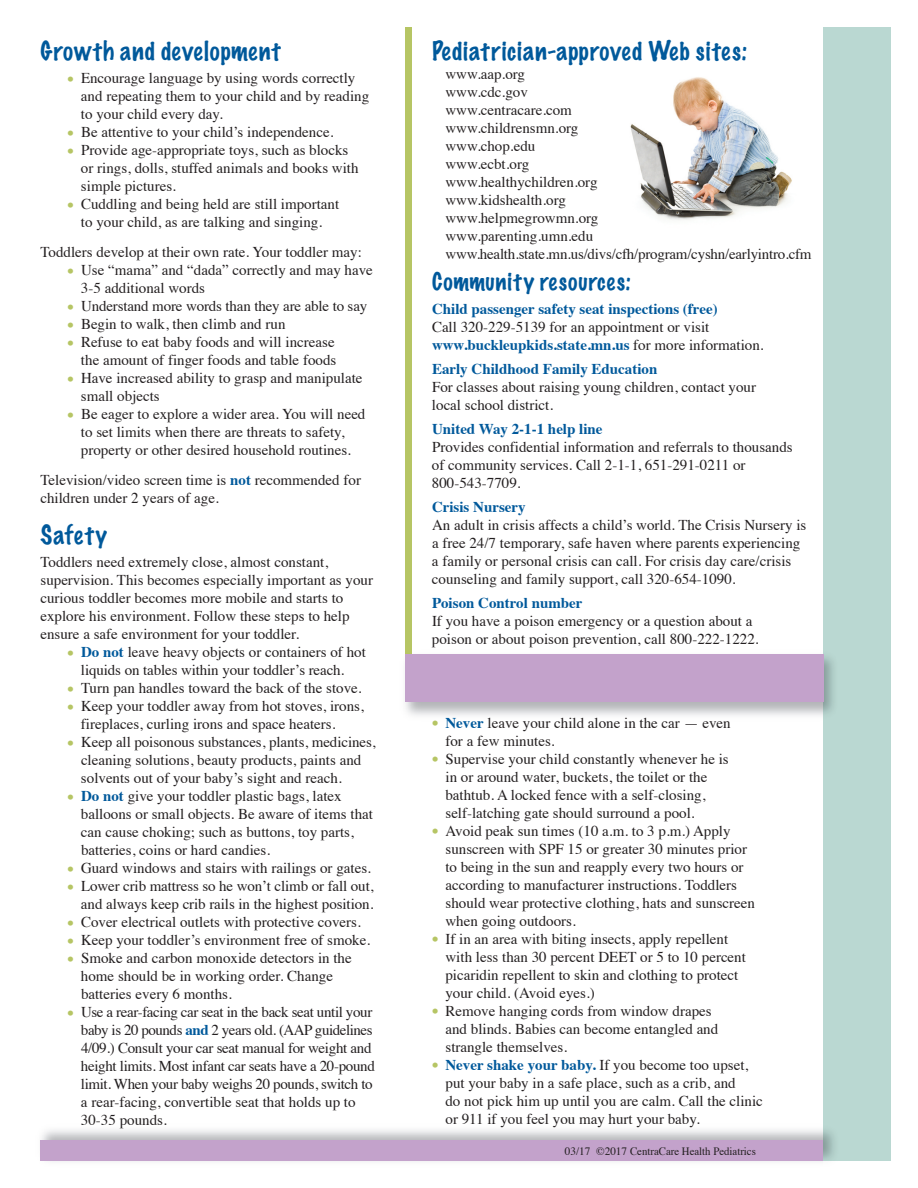
<style>
.page{position:relative;width:918px;height:1188px;background:#fff}
.page>*{position:absolute;margin:0;border:0;box-sizing:border-box;transform-origin:0 0}
.t1{font:100 24px "Marker Felt";letter-spacing:.04em;color:#00599b}
.t2{font:100 22.5px "Marker Felt";letter-spacing:.04em;color:#00599b}
.t3{font:15px/18px "Times";color:#231f20}
.t4{font:15px/18px "Times";letter-spacing:-.025em;color:#231f20}
.t5{font:700 15px "Times";color:#00599b}
.t6{font:11.25px "Times";color:#231f20}
.s1{font-size:18px;color:#b6c564}
.s2{font-weight:700;color:#00599b}
</style>
<div class="page">
<img style="left:630px;top:77px;width:162px;height:143px">
<div style="left:405px;top:27px;width:7px;height:661px;background:#b6c564"></div>
<div style="left:405px;top:655px;width:419px;height:47px;background:#c3a2cb"></div>
<div style="left:40px;top:1141px;width:783px;height:20px;background:#c3a2cb"></div>
<h1 class="t1" style="left:40px;top:39px;width:242px">Growth and development</h1>
<p class="t3" style="left:81px;top:70px;width:290px;text-indent:-13px"><span class="s1">•</span> Encourage language by using words correctly and repeating them to your child and by reading to your child every day.</p>
<p class="t3" style="left:68px;top:124px;width:267px"><span class="s1">•</span> Be attentive to your child’s independence.</p>
<p class="t3" style="left:81px;top:142px;width:279px;text-indent:-13px"><span class="s1">•</span> Provide age-appropriate toys, such as blocks or rings, dolls, stuffed animals and books with simple pictures.</p>
<p class="t3" style="left:68px;top:196px;width:273px;text-align:center"><span class="s1">•</span> Cuddling and being held are still important to your child, as are talking and singing.</p>
<p class="t3" style="left:40px;top:244px;width:323px">Toddlers develop at their own rate. Your toddler may:</p>
<p class="t3" style="left:81px;top:262px;width:293px;text-indent:-13px"><span class="s1">•</span> Use “mama” and “dada” correctly and may have<br>3-5 additional words</p>
<p class="t3" style="left:68px;top:298px;width:301px"><span class="s1">•</span> Understand more words than they are able to say</p>
<p class="t3" style="left:68px;top:316px;width:220px"><span class="s1">•</span> Begin to walk, then climb and run</p>
<p class="t3" style="left:68px;top:334px;width:270px;text-align:right"><span class="s1">•</span> Refuse to eat baby foods and will increase the amount of finger foods and table foods</p>
<p class="t3" style="left:81px;top:370px;width:283px;text-indent:-13px"><span class="s1">•</span> Have increased ability to grasp and manipulate small objects</p>
<p class="t3" style="left:68px;top:406px;width:299px;text-align:center"><span class="s1">•</span> Be eager to explore a wider area. You will need to set limits when there are threats to safety, property or other desired household routines.</p>
<p class="t3" style="left:40px;top:472px;width:322px">Television/video screen time is <span class="s2">not</span> recommended for children under 2 years of age.</p>
<h1 class="t1" style="left:40px;top:523px;width:68px">Safety</h1>
<p class="t3" style="left:40px;top:554px;width:334px">Toddlers need extremely close, almost constant, supervision. This becomes especially important as your curious toddler becomes more mobile and starts to explore his environment. Follow these steps to help ensure a safe environment for your toddler.</p>
<p class="t3" style="left:68px;top:644px;width:300px;text-align:center"><span class="s1">•</span> <span class="s2">Do not</span> leave heavy objects or containers of hot liquids on tables within your toddler’s reach.</p>
<p class="t3" style="left:68px;top:680px;width:296px"><span class="s1">•</span> Turn pan handles toward the back of the stove.</p>
<p class="t3" style="left:81px;top:698px;width:284px;text-indent:-13px"><span class="s1">•</span> Keep your toddler away from hot stoves, irons, fireplaces, curling irons and space heaters.</p>
<p class="t3" style="left:81px;top:734px;width:296px;text-indent:-13px"><span class="s1">•</span> Keep all poisonous substances, plants, medicines, cleaning solutions, beauty products, paints and solvents out of your baby’s sight and reach.</p>
<p class="t3" style="left:81px;top:788px;width:294px;text-indent:-13px"><span class="s1">•</span> <span class="s2">Do not</span> give your toddler plastic bags, latex balloons or small objects. Be aware of items that can cause choking; such as buttons, toy parts, batteries, coins or hard candies.</p>
<p class="t3" style="left:68px;top:860px;width:305px"><span class="s1">•</span> Guard windows and stairs with railings or gates.</p>
<p class="t3" style="left:68px;top:878px;width:307px;text-align:right"><span class="s1">•</span> Lower crib mattress so he won’t climb or fall out, and always keep crib rails in the highest position.</p>
<p class="t3" style="left:68px;top:914px;width:295px"><span class="s1">•</span> Cover electrical outlets with protective covers.</p>
<p class="t3" style="left:68px;top:932px;width:304px"><span class="s1">•</span> Keep your toddler’s environment free of smoke.</p>
<p class="t3" style="left:81px;top:950px;width:272px;text-indent:-13px"><span class="s1">•</span> Smoke and carbon monoxide detectors in the home should be in working order. Change batteries every 6 months.</p>
<p class="t4" style="left:81px;top:1004px;width:295px;text-indent:-13px"><span class="s1">•</span> Use a rear-facing car seat in the back seat until your baby is 20 pounds <span class="s2">and</span> 2 years old. (AAP guidelines 4/09.) Consult your car seat manual for weight and height limits. Most infant car seats have a 20-pound limit. When your baby weighs 20 pounds, switch to a rear-facing, convertible seat that holds up to 30-35 pounds.</p>
<h1 class="t1" style="left:432px;top:39px;width:317px">Pediatrician-approved Web sites:</h1>
<p class="t3" style="left:445px;top:66px;width:368px">www.aap.org<br>www.cdc.gov<br>www.centracare.com<br>www.childrensmn.org<br>www.chop.edu<br>www.ecbt.org<br>www.healthychildren.org<br>www.kidshealth.org<br>www.helpmegrowmn.org<br>www.parenting.umn.edu www.health.state.mn.us/divs/cfh/program/cyshn/earlyintro.cfm</p>
<h2 class="t2" style="left:432px;top:271px;width:200px">Community resources:</h2>
<p class="t5" style="left:432px;top:302px;width:287px">Child passenger safety seat inspections (free)</p>
<p class="t3" style="left:432px;top:319px;width:333px">Call 320-229-5139 for an appointment or visit <span class="s2">www.buckleupkids.state.mn.us</span> for more information.</p>
<p class="t5" style="left:432px;top:362px;width:227px">Early Childhood Family Education</p>
<p class="t3" style="left:432px;top:379px;width:326px">For classes about raising young children, contact your local school district.</p>
<p class="t5" style="left:432px;top:422px;width:172px">United Way 2-1-1 help line</p>
<p class="t3" style="left:432px;top:439px;width:362px">Provides confidential information and referrals to thousands of community services. Call 2-1-1, 651-291-0211 or<br>800-543-7709.</p>
<p class="t5" style="left:432px;top:500px;width:95px">Crisis Nursery</p>
<p class="t3" style="left:432px;top:517px;width:376px">An adult in crisis affects a child’s world. The Crisis Nursery is a free 24/7 temporary, safe haven where parents experiencing a family or personal crisis can call. For crisis day care/crisis counseling and family support, call 320-654-1090.</p>
<p class="t5" style="left:432px;top:596px;width:152px">Poison Control number</p>
<p class="t3" style="left:432px;top:613px;width:328px">If you have a poison emergency or a question about a poison or about poison prevention, call 800-222-1222.</p>
<p class="t3" style="left:445px;top:715px;width:287px;text-indent:-13px"><span class="s1">•</span> <span class="s2">Never</span> leave your child alone in the car — even for a few minutes.</p>
<p class="t3" style="left:445px;top:751px;width:285px;text-indent:-13px"><span class="s1">•</span> Supervise your child constantly whenever he is in or around water, buckets, the toilet or the bathtub. A locked fence with a self-closing, self-latching gate should surround a pool.</p>
<p class="t3" style="left:445px;top:823px;width:311px;text-indent:-13px"><span class="s1">•</span> Avoid peak sun times (10 a.m. to 3 p.m.) Apply sunscreen with SPF 15 or greater 30 minutes prior to being in the sun and reapply every two hours or according to manufacturer instructions. Toddlers should wear protective clothing, hats and sunscreen when going outdoors.</p>
<p class="t3" style="left:445px;top:931px;width:302px;text-indent:-13px"><span class="s1">•</span> If in an area with biting insects, apply repellent with less than 30 percent DEET or 5 to 10 percent picaridin repellent to skin and clothing to protect your child. (Avoid eyes.)</p>
<p class="t3" style="left:445px;top:1003px;width:274px;text-indent:-13px"><span class="s1">•</span> Remove hanging cords from window drapes and blinds. Babies can become entangled and strangle themselves.</p>
<p class="t3" style="left:445px;top:1057px;width:319px;text-indent:-13px"><span class="s1">•</span> <span class="s2">Never shake your baby.</span> If you become too upset, put your baby in a safe place, such as a crib, and<br>do not pick him up until you are calm. Call the clinic or 911 if you feel you may hurt your baby.</p>
<p class="t6" style="left:565px;top:1146px;width:193px">03/17 ©2017 CentraCare Health Pediatrics</p>
</div>
